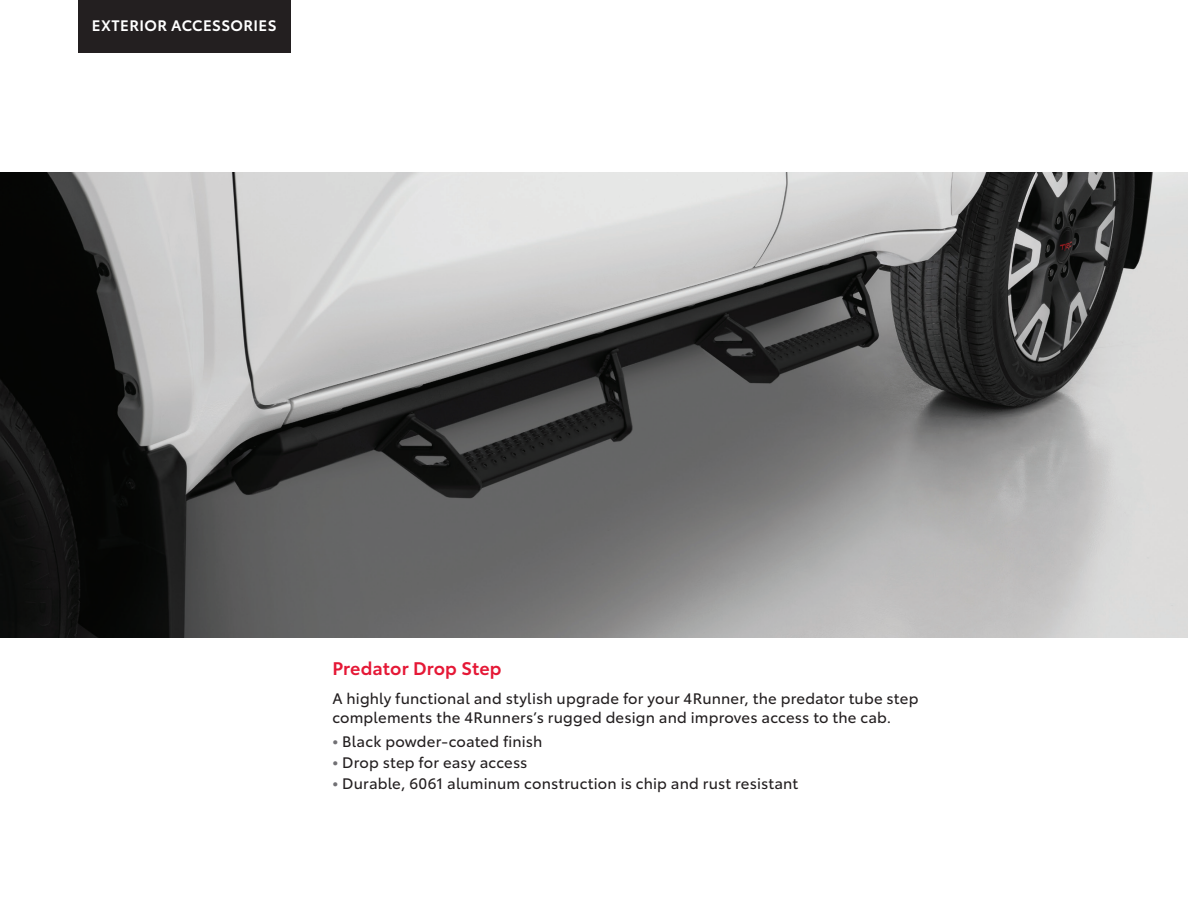
<style>
.page{position:relative;width:1188px;height:918px;background:#fff}
.page>*{position:absolute;margin:0;border:0;box-sizing:border-box;transform-origin:0 0}
.t1{font:600 18px "Toyota Type";letter-spacing:.005em;color:#e51836}
.t2{font:15px/19.5px "Toyota Type";letter-spacing:.01em;color:#231f20}
.t3{font:600 15px "Toyota Type";letter-spacing:.025em;color:#fff}
.s1{font-weight:700;color:#717074}
</style>
<div class="page">
<img style="left:0;top:172px;width:1188px;height:466px">
<div style="left:78px;top:0;width:212px;height:52px;background:#231f20"></div>
<p class="t3" style="left:92px;top:14px;width:186px">EXTERIOR ACCESSORIES</p>
<p class="t1" style="left:332px;top:655px;width:171px">Predator Drop Step</p>
<p class="t2" style="left:332px;top:688px;width:588px">A highly functional and stylish upgrade for your 4Runner, the predator tube step complements the 4Runners’s rugged design and improves access to the cab.</p>
<p class="t2" style="left:332px;top:731px;width:212px"><span class="s1">•</span> Black powder-coated finish</p>
<p class="t2" style="left:332px;top:752px;width:197px"><span class="s1">•</span> Drop step for easy access</p>
<p class="t2" style="left:332px;top:773px;width:467px"><span class="s1">•</span> Durable, 6061 aluminum construction is chip and rust resistant</p>
</div>
